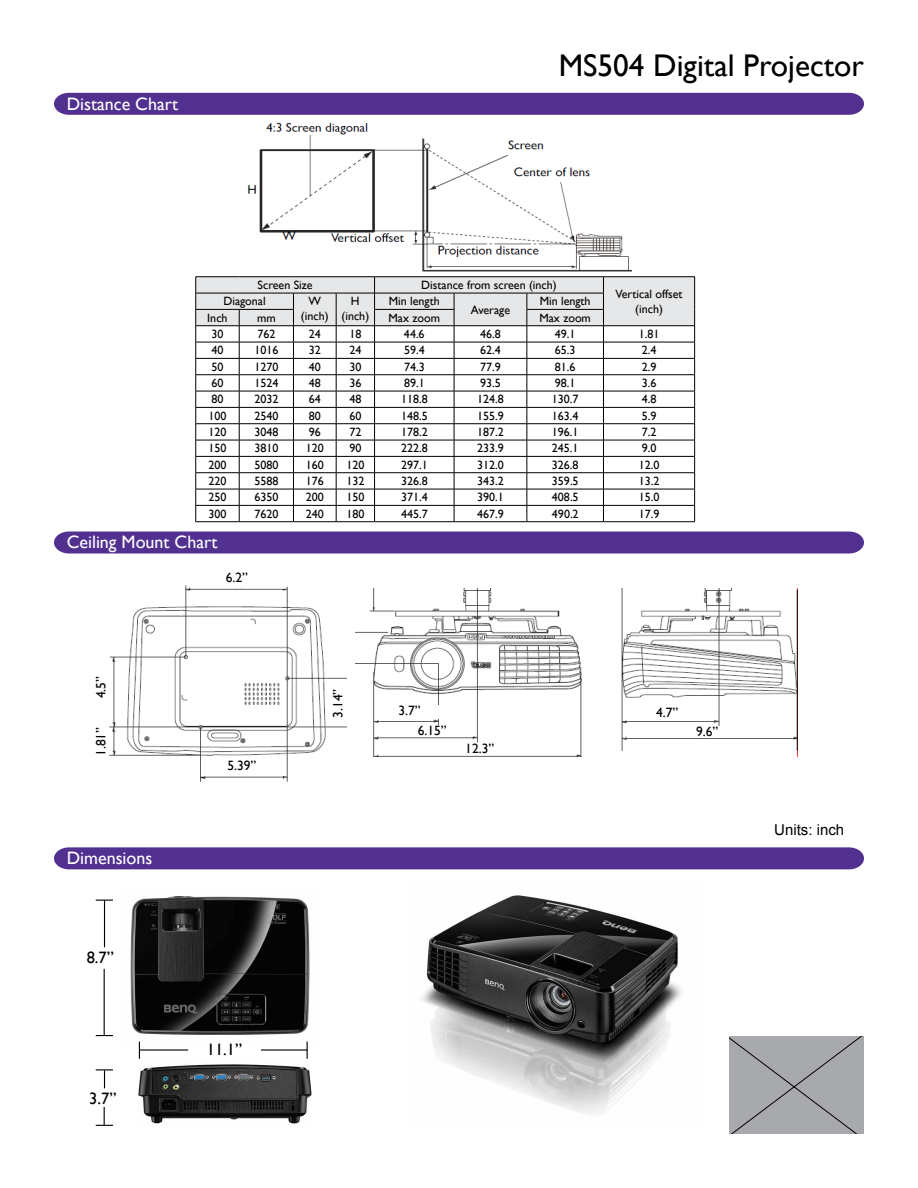
<style>
.page{position:relative;width:918px;height:1188px;background:#fff}
.page>*{position:absolute;margin:0;border:0;box-sizing:border-box;transform-origin:0 0}
.t1{font:31.35px "Gill Sans";color:#000}
.t2{font:18px "Gill Sans";color:#fff}
.t3{font:16.5px "Gill Sans";color:#000}
.t4{font:15px "Arial";color:#000}
.t5{font:13.5px/19.5px "Gill Sans";color:#000}
.t6{font:12px/14.4px "Gill Sans";color:#000;text-align:center}
</style>
<div class="page">
<img style="left:247px;top:122px;width:385px;height:150px">
<hr style="left:195px;top:276px;width:44px;height:1px;background:#000">
<hr style="left:239px;top:276px;width:54px;height:1px;background:#000">
<hr style="left:293px;top:276px;width:43px;height:1px;background:#000">
<hr style="left:336px;top:276px;width:39px;height:1px;background:#000">
<hr style="left:375px;top:276px;width:79px;height:1px;background:#000">
<hr style="left:454px;top:276px;width:73px;height:1px;background:#000">
<hr style="left:527px;top:276px;width:76px;height:1px;background:#000">
<hr style="left:603px;top:276px;width:92px;height:1px;background:#000">
<hr style="left:195px;top:521px;width:44px;height:1px;background:#000">
<hr style="left:239px;top:521px;width:54px;height:1px;background:#000">
<hr style="left:293px;top:521px;width:43px;height:1px;background:#000">
<hr style="left:336px;top:521px;width:39px;height:1px;background:#000">
<hr style="left:375px;top:521px;width:79px;height:1px;background:#000">
<hr style="left:454px;top:521px;width:73px;height:1px;background:#000">
<hr style="left:527px;top:521px;width:76px;height:1px;background:#000">
<hr style="left:603px;top:521px;width:92px;height:1px;background:#000">
<svg style="left:195px;top:277px;width:500px;height:244px"></svg>
<img style="left:130px;top:896px;width:180px;height:152px">
<img style="left:138px;top:1064px;width:174px;height:60px">
<hr style="left:140px;top:1049px;width:48px;height:2px;background:#000">
<hr style="left:261px;top:1049px;width:46px;height:2px;background:#000">
<svg style="left:307px;top:1042px;width:1px;height:17px"></svg>
<svg style="left:139px;top:1042px;width:1px;height:17px"></svg>
<svg style="left:96px;top:1107px;width:17px;height:19px"></svg>
<svg style="left:96px;top:1069px;width:17px;height:19px"></svg>
<hr style="left:104px;top:969px;width:1px;height:66px;background:#000">
<hr style="left:104px;top:901px;width:1px;height:46px;background:#000">
<svg style="left:96px;top:1035px;width:17px;height:1px"></svg>
<svg style="left:96px;top:900px;width:17px;height:1px"></svg>
<div style="left:54px;top:93px;width:810px;height:22px;background:#523090"></div>
<div style="left:54px;top:532px;width:810px;height:22px;background:#523090"></div>
<div style="left:54px;top:847px;width:810px;height:22px;background:#523090"></div>
<img style="left:109px;top:585px;width:237px;height:197px">
<img style="left:356px;top:588px;width:441px;height:169px">
<img style="left:421px;top:895px;width:261px;height:218px">
<hr style="left:797px;top:590px;width:1px;height:161px;background:#000">
<div style="left:204px;top:573px;width:65px;height:13px;background:#fff"></div>
<div style="left:209px;top:760px;width:66px;height:14px;background:#fff"></div>
<div style="left:377px;top:706px;width:65px;height:13px;background:#fff"></div>
<div style="left:400px;top:725px;width:65px;height:11px;background:#fff"></div>
<div style="left:447px;top:744px;width:65px;height:11px;background:#fff"></div>
<div style="left:674px;top:726px;width:66px;height:11px;background:#fff"></div>
<div style="left:634px;top:707px;width:66px;height:11px;background:#fff"></div>
<div style="left:333px;top:685px;width:11px;height:37px;background:#fff"></div>
<div style="left:730px;top:1036px;width:134px;height:98px;background:#a7a9ac"></div>
<h2 class="t2" style="left:67px;top:93px;width:113px">Distance Chart</h2>
<h1 class="t1" style="left:559px;top:47px;width:307px">MS504 Digital Projector</h1>
<p class="t6" style="left:258px;top:278px;width:57px">Screen Size</p>
<p class="t6" style="left:421px;top:278px;width:137px">Distance from screen (inch)</p>
<p class="t6" style="left:616px;top:287px;width:68px">Vertical offset (inch)</p>
<p class="t6" style="left:223px;top:294px;width:44px">Diagonal</p>
<p class="t6" style="left:301px;top:294px;width:29px">W (inch)</p>
<p class="t6" style="left:342px;top:294px;width:29px">H (inch)</p>
<p class="t6" style="left:389px;top:294px;width:52px">Min length</p>
<p class="t6" style="left:540px;top:294px;width:52px">Min length</p>
<p class="t6" style="left:471px;top:303px;width:41px">Average</p>
<p class="t6" style="left:207px;top:311px;width:22px">Inch</p>
<p class="t6" style="left:257px;top:311px;width:20px">mm</p>
<p class="t6" style="left:389px;top:311px;width:53px">Max zoom</p>
<p class="t6" style="left:539px;top:311px;width:53px">Max zoom</p>
<p class="t6" style="left:211px;top:327px;width:14px">30</p>
<p class="t6" style="left:257px;top:327px;width:20px">762</p>
<p class="t6" style="left:309px;top:327px;width:14px">24</p>
<p class="t6" style="left:349px;top:327px;width:14px">18</p>
<p class="t6" style="left:404px;top:327px;width:22px">44.6</p>
<p class="t6" style="left:480px;top:327px;width:22px">46.8</p>
<p class="t6" style="left:555px;top:327px;width:22px">49.1</p>
<p class="t6" style="left:639px;top:327px;width:22px">1.81</p>
<p class="t6" style="left:211px;top:343px;width:14px">40</p>
<p class="t6" style="left:254px;top:343px;width:26px">1016</p>
<p class="t6" style="left:309px;top:343px;width:14px">32</p>
<p class="t6" style="left:349px;top:343px;width:14px">24</p>
<p class="t6" style="left:404px;top:343px;width:22px">59.4</p>
<p class="t6" style="left:480px;top:343px;width:22px">62.4</p>
<p class="t6" style="left:555px;top:343px;width:22px">65.3</p>
<p class="t6" style="left:642px;top:343px;width:16px">2.4</p>
<p class="t6" style="left:211px;top:360px;width:14px">50</p>
<p class="t6" style="left:254px;top:360px;width:26px">1270</p>
<p class="t6" style="left:309px;top:360px;width:14px">40</p>
<p class="t6" style="left:349px;top:360px;width:14px">30</p>
<p class="t6" style="left:404px;top:360px;width:22px">74.3</p>
<p class="t6" style="left:480px;top:360px;width:22px">77.9</p>
<p class="t6" style="left:555px;top:360px;width:22px">81.6</p>
<p class="t6" style="left:642px;top:360px;width:16px">2.9</p>
<p class="t6" style="left:212px;top:376px;width:14px">60</p>
<p class="t6" style="left:254px;top:376px;width:26px">1524</p>
<p class="t6" style="left:309px;top:376px;width:14px">48</p>
<p class="t6" style="left:349px;top:376px;width:14px">36</p>
<p class="t6" style="left:404px;top:376px;width:22px">89.1</p>
<p class="t6" style="left:480px;top:376px;width:22px">93.5</p>
<p class="t6" style="left:555px;top:376px;width:22px">98.1</p>
<p class="t6" style="left:642px;top:376px;width:16px">3.6</p>
<p class="t6" style="left:212px;top:392px;width:14px">80</p>
<p class="t6" style="left:254px;top:392px;width:26px">2032</p>
<p class="t6" style="left:309px;top:392px;width:14px">64</p>
<p class="t6" style="left:349px;top:392px;width:14px">48</p>
<p class="t6" style="left:401px;top:392px;width:28px">118.8</p>
<p class="t6" style="left:477px;top:392px;width:28px">124.8</p>
<p class="t6" style="left:552px;top:392px;width:28px">130.7</p>
<p class="t6" style="left:642px;top:392px;width:16px">4.8</p>
<p class="t6" style="left:209px;top:409px;width:20px">100</p>
<p class="t6" style="left:254px;top:409px;width:26px">2540</p>
<p class="t6" style="left:309px;top:409px;width:14px">80</p>
<p class="t6" style="left:349px;top:409px;width:14px">60</p>
<p class="t6" style="left:401px;top:409px;width:28px">148.5</p>
<p class="t6" style="left:477px;top:409px;width:28px">155.9</p>
<p class="t6" style="left:552px;top:409px;width:28px">163.4</p>
<p class="t6" style="left:642px;top:409px;width:16px">5.9</p>
<p class="t6" style="left:209px;top:425px;width:20px">120</p>
<p class="t6" style="left:254px;top:425px;width:26px">3048</p>
<p class="t6" style="left:309px;top:425px;width:14px">96</p>
<p class="t6" style="left:349px;top:425px;width:14px">72</p>
<p class="t6" style="left:401px;top:425px;width:28px">178.2</p>
<p class="t6" style="left:477px;top:425px;width:28px">187.2</p>
<p class="t6" style="left:552px;top:425px;width:28px">196.1</p>
<p class="t6" style="left:642px;top:425px;width:16px">7.2</p>
<p class="t6" style="left:209px;top:441px;width:20px">150</p>
<p class="t6" style="left:254px;top:441px;width:26px">3810</p>
<p class="t6" style="left:306px;top:441px;width:20px">120</p>
<p class="t6" style="left:349px;top:441px;width:14px">90</p>
<p class="t6" style="left:401px;top:441px;width:28px">222.8</p>
<p class="t6" style="left:477px;top:441px;width:28px">233.9</p>
<p class="t6" style="left:552px;top:441px;width:28px">245.1</p>
<p class="t6" style="left:642px;top:441px;width:16px">9.0</p>
<p class="t6" style="left:209px;top:458px;width:20px">200</p>
<p class="t6" style="left:254px;top:458px;width:26px">5080</p>
<p class="t6" style="left:306px;top:458px;width:20px">160</p>
<p class="t6" style="left:346px;top:458px;width:20px">120</p>
<p class="t6" style="left:401px;top:458px;width:28px">297.1</p>
<p class="t6" style="left:477px;top:458px;width:28px">312.0</p>
<p class="t6" style="left:552px;top:458px;width:28px">326.8</p>
<p class="t6" style="left:639px;top:458px;width:22px">12.0</p>
<p class="t6" style="left:209px;top:474px;width:20px">220</p>
<p class="t6" style="left:254px;top:474px;width:26px">5588</p>
<p class="t6" style="left:306px;top:474px;width:20px">176</p>
<p class="t6" style="left:346px;top:474px;width:20px">132</p>
<p class="t6" style="left:401px;top:474px;width:28px">326.8</p>
<p class="t6" style="left:477px;top:474px;width:28px">343.2</p>
<p class="t6" style="left:552px;top:474px;width:28px">359.5</p>
<p class="t6" style="left:639px;top:474px;width:22px">13.2</p>
<p class="t6" style="left:209px;top:490px;width:20px">250</p>
<p class="t6" style="left:254px;top:490px;width:26px">6350</p>
<p class="t6" style="left:306px;top:490px;width:20px">200</p>
<p class="t6" style="left:346px;top:490px;width:20px">150</p>
<p class="t6" style="left:401px;top:490px;width:28px">371.4</p>
<p class="t6" style="left:477px;top:490px;width:28px">390.1</p>
<p class="t6" style="left:552px;top:490px;width:28px">408.5</p>
<p class="t6" style="left:639px;top:490px;width:22px">15.0</p>
<p class="t6" style="left:209px;top:507px;width:20px">300</p>
<p class="t6" style="left:254px;top:507px;width:26px">7620</p>
<p class="t6" style="left:306px;top:507px;width:20px">240</p>
<p class="t6" style="left:346px;top:507px;width:20px">180</p>
<p class="t6" style="left:401px;top:507px;width:28px">445.7</p>
<p class="t6" style="left:477px;top:507px;width:28px">467.9</p>
<p class="t6" style="left:552px;top:507px;width:28px">490.2</p>
<p class="t6" style="left:639px;top:507px;width:22px">17.9</p>
<h2 class="t2" style="left:67px;top:532px;width:152px">Ceiling Mount Chart</h2>
<p class="t5" style="left:226px;top:568px;width:24px">6.2”</p>
<p class="t5" style="left:92px;top:698px;width:24px;rotate:-90deg">4.5”</p>
<p class="t5" style="left:92px;top:756px;width:30px;rotate:-90deg">1.81”</p>
<h2 class="t2" style="left:67px;top:848px;width:87px">Dimensions</h2>
<h3 class="t3" style="left:87px;top:948px;width:29px">8.7”</h3>
<p class="t5" style="left:227px;top:756px;width:30px">5.39”</p>
<h3 class="t3" style="left:89px;top:1089px;width:29px">3.7”</h3>
<h3 class="t3" style="left:207px;top:1040px;width:37px">11.1”</h3>
<p class="t5" style="left:328px;top:718px;width:30px;rotate:-90deg">3.14”</p>
<p class="t5" style="left:418px;top:701px;width:30px;text-indent:-19px">3.7”<br>6.15”</p>
<p class="t5" style="left:465px;top:739px;width:30px">12.3”</p>
<p class="t5" style="left:656px;top:703px;width:24px">4.7”</p>
<p class="t5" style="left:696px;top:722px;width:24px">9.6”</p>
<p class="t4" style="left:774px;top:820px;width:72px">Units: inch</p>
</div>
